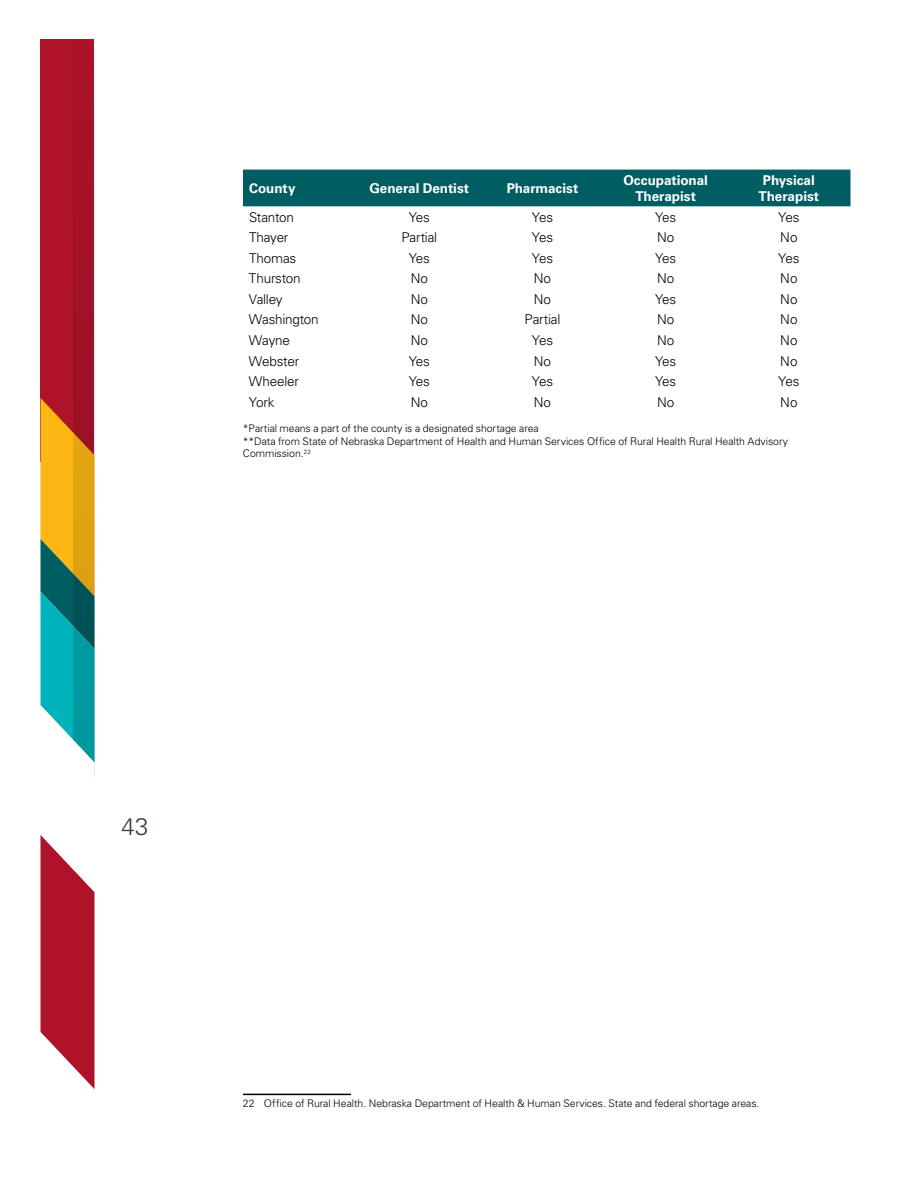
<style>
.page{position:relative;width:918px;height:1188px;background:#fff}
.page>*{position:absolute;margin:0;border:0;box-sizing:border-box;transform-origin:0 0}
.t1{font:300 24px "Univers LT Std";color:#303c42}
.t2{font:300 13.5px "Univers LT Std";letter-spacing:-.015em;color:#000}
.t3{font:700 13.5px/16.2px "Univers LT Std";letter-spacing:-.005em;color:#fff;text-align:center}
.t4{font:300 10.5px/12.6px "Univers LT Std";letter-spacing:-.005em;color:#000}
</style>
<div class="page">
<div style="left:40px;top:39px;width:54px;height:422px;background:#ae132a"></div>
<div style="left:73px;top:39px;width:21px;height:738px;background:#a41127"></div>
<svg style="left:40px;top:398px;width:54px;height:691px"></svg>
<div style="left:243px;top:170px;width:607px;height:36px;background:#005e63"></div>
<hr style="left:243px;top:1094px;width:108px;height:1px;background:#000">
<p class="t3" style="left:249px;top:180px;width:48px">County</p>
<p class="t3" style="left:369px;top:180px;width:101px">General Dentist</p>
<p class="t3" style="left:507px;top:180px;width:73px">Pharmacist</p>
<p class="t3" style="left:623px;top:172px;width:86px">Occupational<br>Therapist</p>
<p class="t3" style="left:759px;top:172px;width:62px">Physical<br>Therapist</p>
<p class="t2" style="left:249px;top:209px;width:46px">Stanton</p>
<p class="t2" style="left:409px;top:209px;width:23px">Yes</p>
<p class="t2" style="left:532px;top:209px;width:23px">Yes</p>
<p class="t2" style="left:655px;top:209px;width:23px">Yes</p>
<p class="t2" style="left:778px;top:209px;width:23px">Yes</p>
<p class="t2" style="left:249px;top:229px;width:41px">Thayer</p>
<p class="t2" style="left:401px;top:229px;width:37px">Partial</p>
<p class="t2" style="left:532px;top:229px;width:23px">Yes</p>
<p class="t2" style="left:657px;top:229px;width:19px">No</p>
<p class="t2" style="left:780px;top:229px;width:19px">No</p>
<p class="t2" style="left:249px;top:250px;width:49px">Thomas</p>
<p class="t2" style="left:409px;top:250px;width:23px">Yes</p>
<p class="t2" style="left:532px;top:250px;width:23px">Yes</p>
<p class="t2" style="left:655px;top:250px;width:23px">Yes</p>
<p class="t2" style="left:778px;top:250px;width:23px">Yes</p>
<p class="t2" style="left:249px;top:270px;width:53px">Thurston</p>
<p class="t2" style="left:411px;top:270px;width:19px">No</p>
<p class="t2" style="left:534px;top:270px;width:19px">No</p>
<p class="t2" style="left:657px;top:270px;width:19px">No</p>
<p class="t2" style="left:780px;top:270px;width:19px">No</p>
<p class="t2" style="left:249px;top:291px;width:35px">Valley</p>
<p class="t2" style="left:411px;top:291px;width:19px">No</p>
<p class="t2" style="left:534px;top:291px;width:19px">No</p>
<p class="t2" style="left:655px;top:291px;width:23px">Yes</p>
<p class="t2" style="left:780px;top:291px;width:19px">No</p>
<p class="t2" style="left:249px;top:311px;width:71px">Washington</p>
<p class="t2" style="left:411px;top:311px;width:19px">No</p>
<p class="t2" style="left:525px;top:311px;width:37px">Partial</p>
<p class="t2" style="left:657px;top:311px;width:19px">No</p>
<p class="t2" style="left:780px;top:311px;width:19px">No</p>
<p class="t2" style="left:249px;top:332px;width:43px">Wayne</p>
<p class="t2" style="left:411px;top:332px;width:19px">No</p>
<p class="t2" style="left:532px;top:332px;width:23px">Yes</p>
<p class="t2" style="left:657px;top:332px;width:19px">No</p>
<p class="t2" style="left:780px;top:332px;width:19px">No</p>
<p class="t2" style="left:249px;top:353px;width:52px">Webster</p>
<p class="t2" style="left:409px;top:353px;width:23px">Yes</p>
<p class="t2" style="left:534px;top:353px;width:19px">No</p>
<p class="t2" style="left:655px;top:353px;width:23px">Yes</p>
<p class="t2" style="left:780px;top:353px;width:19px">No</p>
<p class="t2" style="left:249px;top:373px;width:51px">Wheeler</p>
<p class="t2" style="left:409px;top:373px;width:23px">Yes</p>
<p class="t2" style="left:532px;top:373px;width:23px">Yes</p>
<p class="t2" style="left:655px;top:373px;width:23px">Yes</p>
<p class="t2" style="left:778px;top:373px;width:23px">Yes</p>
<p class="t2" style="left:249px;top:394px;width:27px">York</p>
<p class="t2" style="left:411px;top:394px;width:19px">No</p>
<p class="t2" style="left:534px;top:394px;width:19px">No</p>
<p class="t2" style="left:657px;top:394px;width:19px">No</p>
<p class="t2" style="left:780px;top:394px;width:19px">No</p>
<p class="t4" style="left:243px;top:422px;width:547px">*Partial means a part of the county is a designated shortage area<br>**Data from State of Nebraska Department of Health and Human Services Office of Rural Health Rural Health Advisory<br>Commission.<sup>22</sup></p>
<h1 class="t1" style="left:122px;top:812px;width:28px">43</h1>
<p class="t4" style="left:243px;top:1097px;width:518px">22 Office of Rural Health. Nebraska Department of Health &amp; Human Services. State and federal shortage areas.</p>
</div>
